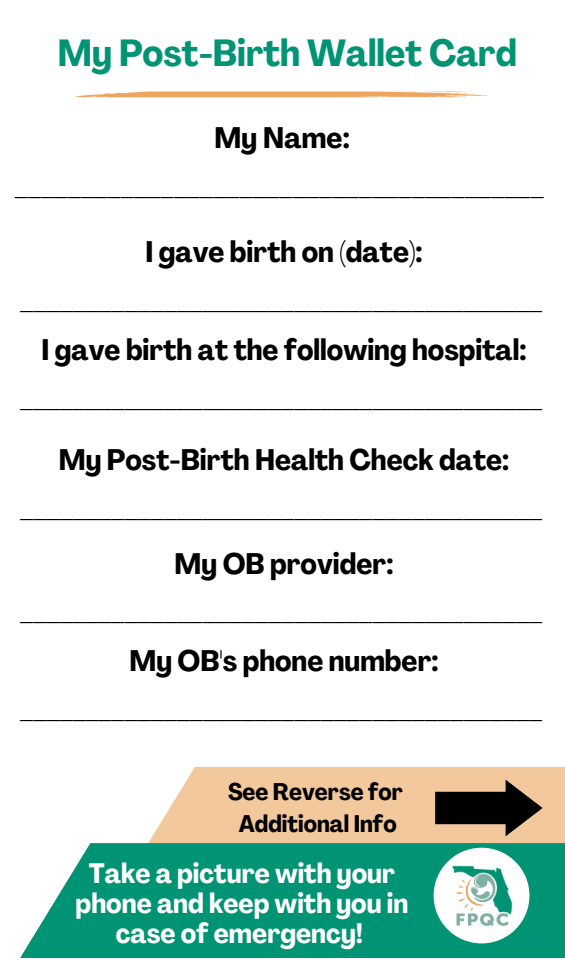
<style>
.page{position:relative;width:565px;height:963px;background:#fff}
.page>*{position:absolute;margin:0;border:0;box-sizing:border-box;transform-origin:0 0}
.t1{font:700 condensed 37.2px "Agrandir";color:#009374}
.t2{font:700 condensed 29.2px/48.8px "Agrandir";color:#000;text-align:center}
.t3{font:700 condensed 27.6px/30px "Agrandir";color:#fff;text-align:center}
.t4{font:700 condensed 23.6px/31.6px "Agrandir";color:#000;text-align:center}
</style>
<div class="page">
<svg style="left:148px;top:767px;width:416px;height:76px;background:#f4cba3"></svg>
<svg style="left:20px;top:843px;width:544px;height:115px;background:#139b7e"></svg>
<img style="left:433px;top:848px;width:96px;height:95px;border-radius:50%">
<svg style="left:75px;top:91px;width:412px;height:7px;background:#f2c08f"></svg>
<svg style="left:435px;top:780px;width:107px;height:56px;background:#6c5845"></svg>
<p class="t1" style="left:58px;top:38px;width:460px">My Post-Birth Wallet Card</p>
<p class="t2" style="left:15px;top:116px;width:530px">My Name: ________________________________________</p>
<p class="t2" style="left:20px;top:231px;width:523px">I gave birth on (date): ________________________________________ I gave birth at the following hospital: ________________________________________</p>
<p class="t2" style="left:20px;top:438px;width:523px">My Post-Birth Health Check date: ________________________________________</p>
<p class="t2" style="left:20px;top:542px;width:523px">My OB provider: ________________________________________<br>My OB's phone number: ________________________________________</p>
<p class="t4" style="left:228px;top:778px;width:176px">See Reverse for<br>Additional Info</p>
<p class="t3" style="left:76px;top:861px;width:334px">Take a picture with your phone and keep with you in case of emergency!</p>
</div>
